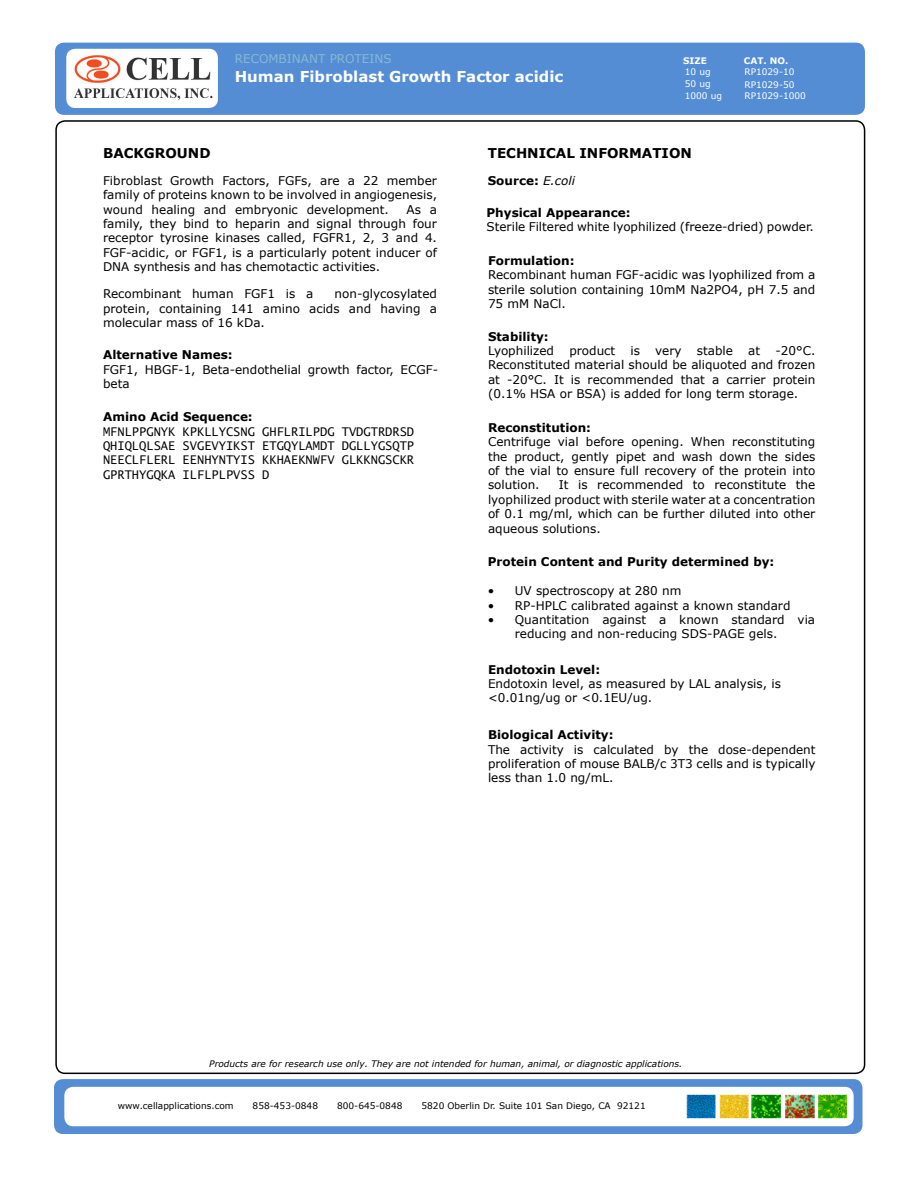
<style>
.page{position:relative;width:918px;height:1188px;background:#fff}
.page>*{position:absolute;margin:0;border:0;box-sizing:border-box;transform-origin:0 0}
.t1{font:700 15px "Verdana";color:#fff}
.t2{font:700 13.5px "Verdana";color:#000}
.t3{font:12px/14.4px "Verdana";color:#000;text-align:justify}
.t4{font:700 12px "Verdana";color:#000}
.t5{font:12px/14.4px "Lucida Sans Typewriter";color:#000;text-align:justify}
.t6{font:12px "Verdana";color:#88b9d3}
.t7{font:italic 9px "Verdana";color:#000}
.t8{font:9px "Verdana";color:#000}
.t9{font:9px/11.7px "Verdana";color:#fff}
.t10{font:700 9px "Verdana";color:#fff}
.s1{font-weight:400;font-style:italic}
</style>
<div class="page">
<div style="left:54px;top:1079px;width:808px;height:55px;background:#548dd4;border-radius:9px"></div>
<div style="left:64px;top:1087px;width:790px;height:39px;background:#fff;border-radius:9px"></div>
<img style="left:686px;top:1094px;width:161px;height:25px">
<div style="left:55px;top:43px;width:810px;height:72px;background:#548dd4;border-radius:9px"></div>
<img style="left:66px;top:49px;width:152px;height:59px">
<p class="t2" style="left:103px;top:144px;width:109px">BACKGROUND</p>
<p class="t6" style="left:235px;top:51px;width:158px">RECOMBINANT PROTEINS</p>
<p class="t1" style="left:235px;top:66px;width:330px">Human Fibroblast Growth Factor acidic</p>
<p class="t10" style="left:683px;top:54px;width:25px">SIZE</p>
<p class="t10" style="left:744px;top:54px;width:46px">CAT. NO.</p>
<p class="t9" style="left:685px;top:66px;width:27px">10 ug</p>
<p class="t9" style="left:744px;top:66px;width:52px">RP1029-10</p>
<p class="t9" style="left:685px;top:78px;width:39px">50 ug<br>1000 ug</p>
<p class="t9" style="left:744px;top:79px;width:63px;line-height:11.2px">RP1029-50<br>RP1029-1000</p>
<p class="t2" style="left:488px;top:144px;width:206px">TECHNICAL INFORMATION</p>
<p class="t3" style="left:103px;top:173px;width:335px">Fibroblast Growth Factors, FGFs, are a 22 member family of proteins known to be involved in angiogenesis, wound healing and embryonic development.</p>
<p class="t3" style="left:103px;top:202px;width:335px;text-indent:304px">As a family, they bind to heparin and signal through four receptor tyrosine kinases called, FGFR1, 2, 3 and 4.<br>FGF-acidic, or FGF1, is a particularly potent inducer of DNA synthesis and has chemotactic activities.</p>
<p class="t3" style="left:103px;top:287px;width:335px;text-indent:232px">non-glycosylated protein, containing 141 amino acids and having a molecular mass of 16 kDa.</p>
<p class="t3" style="left:103px;top:287px;width:212px">Recombinant human FGF1 is a</p>
<p class="t4" style="left:103px;top:346px;width:131px">Alternative Names:</p>
<p class="t3" style="left:103px;top:362px;width:337px">FGF1, HBGF-1, Beta-endothelial growth factor, ECGF&shy;beta</p>
<p class="t4" style="left:103px;top:408px;width:151px">Amino Acid Sequence:</p>
<p class="t5" style="left:103px;top:424px;width:313px">MFNLPPGNYK KPKLLYCSNG GHFLRILPDG TVDGTRDRSD QHIQLQLSAE SVGEVYIKST ETGQYLAMDT DGLLYGSQTP NEECLFLERL EENHYNTYIS KKHAEKNWFV GLKKNGSCKR GPRTHYGQKA ILFLPLPVSS D</p>
<p class="t4" style="left:488px;top:172px;width:89px">Source: <span class="s1">E.coli</span></p>
<p class="t4" style="left:487px;top:204px;width:146px">Physical Appearance:</p>
<p class="t3" style="left:487px;top:220px;width:329px">Sterile Filtered white lyophilized (freeze-dried) powder.</p>
<p class="t4" style="left:488px;top:252px;width:88px">Formulation:</p>
<p class="t3" style="left:488px;top:268px;width:329px">Recombinant human FGF-acidic was lyophilized from a sterile solution containing 10mM Na2PO4, pH 7.5 and 75 mM NaCl.</p>
<p class="t4" style="left:488px;top:328px;width:62px">Stability:</p>
<p class="t3" style="left:488px;top:343px;width:68px">Lyophilized</p>
<p class="t3" style="left:569px;top:343px;width:47px">product</p>
<p class="t3" style="left:631px;top:343px;width:11px">is</p>
<p class="t3" style="left:655px;top:343px;width:28px">very</p>
<p class="t3" style="left:697px;top:343px;width:38px">stable</p>
<p class="t3" style="left:748px;top:343px;width:13px">at</p>
<p class="t3" style="left:488px;top:343px;width:329px;text-indent:287px">-20°C.<br>Reconstituted material should be aliquoted and frozen at -20°C. It is recommended that a carrier protein (0.1% HSA or BSA) is added for long term storage.</p>
<p class="t4" style="left:488px;top:419px;width:105px">Reconstitution:</p>
<p class="t3" style="left:488px;top:435px;width:329px">Centrifuge vial before opening. When reconstituting the product, gently pipet and wash down the sides of the vial to ensure full recovery of the protein into solution.</p>
<p class="t3" style="left:488px;top:478px;width:329px;text-indent:71px">It is recommended to reconstitute the lyophilized product with sterile water at a concentration of 0.1 mg/ml, which can be further diluted into other aqueous solutions.</p>
<p class="t4" style="left:488px;top:553px;width:288px">Protein Content and Purity determined by:</p>
<p class="t3" style="left:488px;top:583px;width:195px">• UV spectroscopy at 280 nm</p>
<p class="t3" style="left:488px;top:598px;width:304px">• RP-HPLC calibrated against a known standard</p>
<p class="t3" style="left:515px;top:612px;width:302px;text-indent:-27px">• Quantitation against a known standard via reducing and non-reducing SDS-PAGE gels.</p>
<p class="t4" style="left:488px;top:661px;width:114px">Endotoxin Level:</p>
<p class="t3" style="left:488px;top:676px;width:294px">Endotoxin level, as measured by LAL analysis, is &lt;0.01ng/ug or &lt;0.1EU/ug.</p>
<p class="t4" style="left:488px;top:726px;width:127px">Biological Activity:</p>
<p class="t3" style="left:488px;top:742px;width:329px">The activity is calculated by the dose-dependent proliferation of mouse BALB/c 3T3 cells and is typically less than 1.0 ng/mL.</p>
<p class="t7" style="left:209px;top:1058px;width:475px">Products are for research use only. They are not intended for human, animal, or diagnostic applications.</p>
<p class="t8" style="left:118px;top:1099px;width:117px">www.cellapplications.com</p>
<p class="t8" style="left:253px;top:1099px;width:67px">858-453-0848</p>
<p class="t8" style="left:337px;top:1099px;width:67px">800-645-0848</p>
<p class="t8" style="left:421px;top:1099px;width:226px">5820 Oberlin Dr. Suite 101 San Diego, CA 92121</p>
</div>
